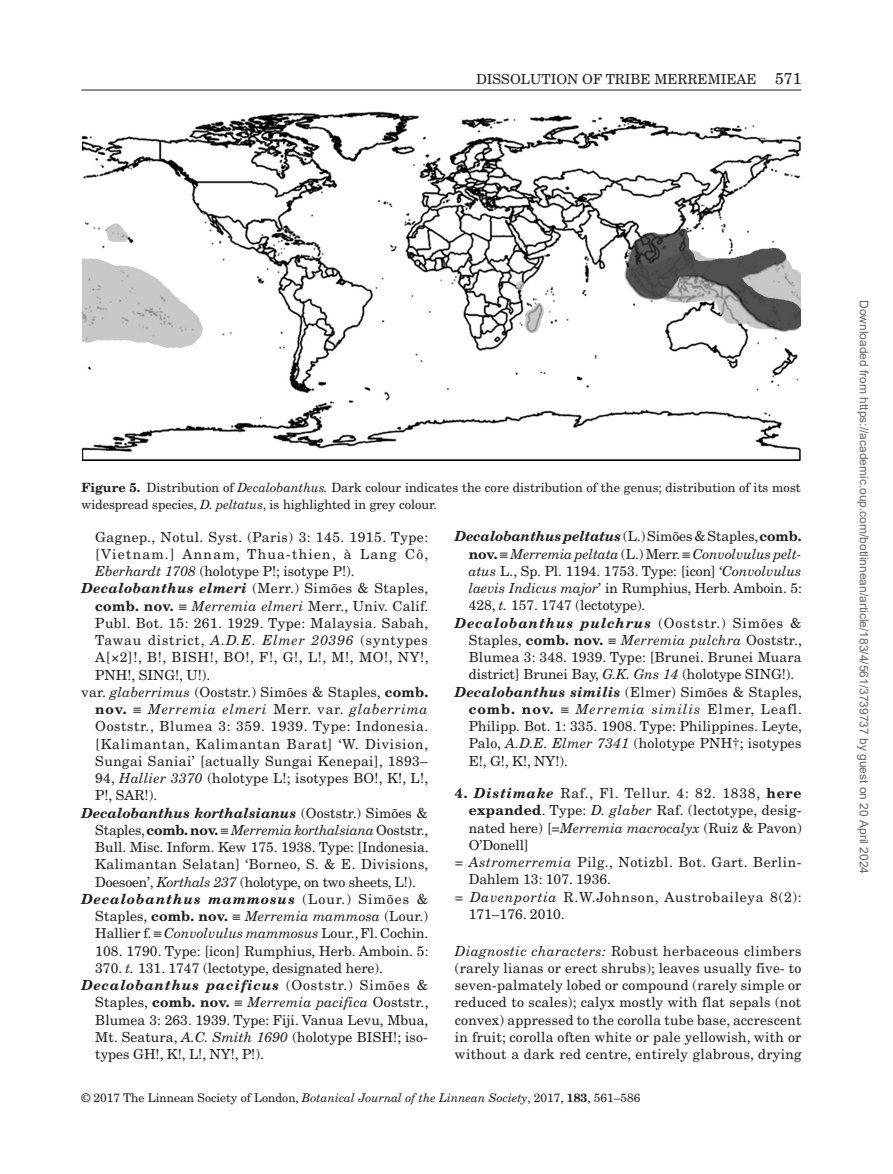
<style>
.page{position:relative;width:893px;height:1174px;background:#fff}
.page>*{position:absolute;margin:0;border:0;box-sizing:border-box;transform-origin:0 0}
.t1{font:13.8px/17.2px "New Century Schlbk";letter-spacing:.015em;color:#231f20;text-align:justify}
.t2{font:13.8px "New Century Schlbk";letter-spacing:.035em;color:#231f20}
.t3{font:13.8px "New Century Schlbk";letter-spacing:.055em;color:#231f20}
.t4{font:13.8px "New Century Schlbk";letter-spacing:-.005em;color:#231f20}
.t5{font:italic 700 13.8px "New Century Schlbk";letter-spacing:.065em;color:#231f20}
.t6{font:italic 13.8px "New Century Schlbk";letter-spacing:-.005em;color:#231f20}
.t7{font:13.8px "New Century Schlbk";letter-spacing:.04em;color:#231f20}
.t8{font:13.8px "New Century Schlbk";letter-spacing:-.015em;color:#231f20}
.t9{font:italic 700 13.8px "New Century Schlbk";letter-spacing:-.005em;color:#231f20}
.t10{font:italic 700 13.8px "New Century Schlbk";letter-spacing:.01em;color:#231f20}
.t11{font:13.8px "New Century Schlbk";letter-spacing:.045em;color:#231f20}
.t12{font:13.8px "New Century Schlbk";letter-spacing:.06em;color:#231f20}
.t13{font:italic 13.8px "New Century Schlbk";letter-spacing:.055em;color:#231f20}
.t14{font:italic 13.8px "New Century Schlbk";letter-spacing:.065em;color:#231f20}
.t15{font:13.8px "New Century Schlbk";letter-spacing:.09em;color:#231f20}
.t16{font:12.75px/16.5px "New Century Schlbk";color:#231f20}
.t17{font:12px "Arial";color:#666}
.t18{font:12px "New Century Schlbk";color:#231f20}
.s1{font-size:15.75px}
.s2{font-weight:700}
.s3{font-style:italic}
.s4{font-weight:700;font-style:italic}
.s5{font-family:"Gandhari Unicode"}
.s6{font-weight:700;font-style:normal}
.s7{font-family:"Gandhari Unicode";font-style:normal}
.s8{font-style:normal}
.s9{font-weight:400;font-style:normal}
</style>
<div class="page">
<hr style="left:81px;top:90px;width:720px;height:1px;background:#231f20">
<img style="left:82px;top:111px;width:718px;height:350px">
<p class="t1" style="left:476px;top:70px;width:327px">DISSOLUTION OF TRIBE MERREMIEAE <span class="s1">571</span></p>
<p class="t16" style="left:81px;top:479px;width:721px"><span class="s2">Figure 5.</span> Distribution of <span class="s3">Decalobanthus.</span> Dark colour indicates the core distribution of the genus; distribution of its most widespread species, <span class="s3">D. peltatus</span>, is highlighted in grey colour.</p>
<p class="t2" style="left:95px;top:528px;width:334px">Gagnep., Notul. Syst. (Paris) 3: 145. 1915. Type:</p>
<p class="t15" style="left:95px;top:545px;width:335px">[Vietnam.] Annam, Thua-thien, à Lang Cô,</p>
<p class="t1" style="left:95px;top:562px;width:261px"><span class="s3">Eberhardt 1708</span> (holotype P!; isotype P!).</p>
<p class="t1" style="left:81px;top:580px;width:348px"><span class="s4">Decalobanthus elmeri</span> (Merr.) Simões &amp; Staples,</p>
<p class="t1" style="left:95px;top:597px;width:335px"><span class="s2">comb. nov.</span> <span class="s5">≡</span> <span class="s3">Merremia elmeri</span> Merr., Univ. Calif.</p>
<p class="t2" style="left:95px;top:614px;width:335px">Publ. Bot. 15: 261. 1929. Type: Malaysia. Sabah,</p>
<p class="t12" style="left:95px;top:632px;width:334px">Tawau district, <span class="s3">A.D.E. Elmer 20396</span> (syntypes</p>
<p class="t7" style="left:95px;top:649px;width:335px">A[×2]!, B!, BISH!, BO!, F!, G!, L!, M!, MO!, NY!,</p>
<p class="t1" style="left:95px;top:666px;width:117px">PNH!, SING!, U!).</p>
<p class="t1" style="left:81px;top:683px;width:348px">var. <span class="s3">glaberrimus</span> (Ooststr.) Simões &amp; Staples, <span class="s2">comb.</span></p>
<p class="t13" style="left:95px;top:701px;width:334px"><span class="s6">nov.</span> <span class="s7">≡</span> Merremia elmeri <span class="s8">Merr. var.</span> glaberrima</p>
<p class="t11" style="left:95px;top:718px;width:335px">Ooststr., Blumea 3: 359. 1939. Type: Indonesia.</p>
<p class="t3" style="left:95px;top:735px;width:334px">[Kalimantan, Kalimantan Barat] ‘W. Division,</p>
<p class="t1" style="left:95px;top:752px;width:334px">Sungai Saniai’ [actually Sungai Kenepai], 1893–</p>
<p class="t1" style="left:95px;top:769px;width:334px">94, <span class="s3">Hallier 3370</span> (holotype L!; isotypes BO!, K!, L!,</p>
<p class="t1" style="left:95px;top:786px;width:63px">P!, SAR!).</p>
<p class="t10" style="left:81px;top:804px;width:348px">Decalobanthus korthalsianus <span class="s9">(Ooststr.) Simões &amp;</span></p>
<p class="t6" style="left:95px;top:821px;width:335px"><span class="s8">Staples,</span> <span class="s6">comb. nov.</span> <span class="s7">≡</span> Merremia korthalsiana <span class="s8">Ooststr.,</span></p>
<p class="t4" style="left:95px;top:838px;width:335px">Bull. Misc. Inform. Kew 175. 1938. Type: [Indonesia.</p>
<p class="t2" style="left:95px;top:856px;width:335px">Kalimantan Selatan] ‘Borneo, S. &amp; E. Divisions,</p>
<p class="t8" style="left:95px;top:873px;width:322px">Doesoen’, <span class="s3">Korthals 237</span> (holotype, on two sheets, L!).</p>
<p class="t5" style="left:81px;top:890px;width:348px">Decalobanthus mammosus <span class="s9">(Lour.) Simões &amp;</span></p>
<p class="t1" style="left:95px;top:907px;width:334px">Staples, <span class="s2">comb. nov.</span> <span class="s5">≡</span> <span class="s3">Merremia mammosa</span> (Lour.)</p>
<p class="t1" style="left:95px;top:924px;width:335px">Hallier f. <span class="s5">≡</span> <span class="s3">Convolvulus mammosus</span> Lour., Fl. Cochin.</p>
<p class="t1" style="left:95px;top:942px;width:335px">108. 1790. Type: [icon] Rumphius, Herb. Amboin. 5:</p>
<p class="t1" style="left:95px;top:959px;width:289px">370. <span class="s3">t.</span> 131. 1747 (lectotype, designated here).</p>
<p class="t5" style="left:81px;top:976px;width:348px">Decalobanthus pacificus <span class="s9">(Ooststr.) Simões &amp;</span></p>
<p class="t1" style="left:95px;top:993px;width:335px">Staples, <span class="s2">comb. nov.</span> <span class="s5">≡</span> <span class="s3">Merremia pacifica</span> Ooststr.,</p>
<p class="t1" style="left:95px;top:1011px;width:335px">Blumea 3: 263. 1939. Type: Fiji. Vanua Levu, Mbua,</p>
<p class="t1" style="left:95px;top:1028px;width:334px">Mt. Seatura, <span class="s3">A.C. Smith 1690</span> (holotype BISH!; iso-</p>
<p class="t1" style="left:95px;top:1045px;width:170px">types GH!, K!, L!, NY!, P!).</p>
<p class="t9" style="left:455px;top:528px;width:348px">Decalobanthus peltatus <span class="s9">(L.) Simões &amp; Staples,</span> <span class="s8">comb.</span></p>
<p class="t6" style="left:469px;top:545px;width:333px"><span class="s6">nov.</span> <span class="s7">≡</span> Merremia peltata <span class="s8">(L.) Merr.</span> <span class="s7">≡</span> Convolvulus pelt-</p>
<p class="t1" style="left:469px;top:562px;width:334px"><span class="s3">atus</span> L., Sp. Pl. 1194. 1753. Type: [icon] ‘<span class="s3">Convolvulus</span></p>
<p class="t4" style="left:469px;top:580px;width:335px"><span class="s3">laevis Indicus major</span>’ in Rumphius, Herb. Amboin. 5:</p>
<p class="t4" style="left:469px;top:597px;width:178px">428, <span class="s3">t.</span> 157. 1747 (lectotype).</p>
<p class="t5" style="left:455px;top:614px;width:348px">Decalobanthus pulchrus <span class="s9">(Ooststr.) Simões &amp;</span></p>
<p class="t1" style="left:469px;top:631px;width:335px">Staples, <span class="s2">comb. nov.</span> <span class="s5">≡</span> <span class="s3">Merremia pulchra</span> Ooststr.,</p>
<p class="t1" style="left:469px;top:648px;width:334px">Blumea 3: 348. 1939. Type: [Brunei. Brunei Muara</p>
<p class="t1" style="left:469px;top:666px;width:327px">district] Brunei Bay, <span class="s3">G.K. Gns 14</span> (holotype SING!).</p>
<p class="t1" style="left:455px;top:683px;width:349px"><span class="s4">Decalobanthus similis</span> (Elmer) Simões &amp; Staples,</p>
<p class="t14" style="left:469px;top:700px;width:335px"><span class="s6">comb. nov.</span> <span class="s7">≡</span> Merremia similis <span class="s8">Elmer, Leafl.</span></p>
<p class="t1" style="left:469px;top:717px;width:335px">Philipp. Bot. 1: 335. 1908. Type: Philippines. Leyte,</p>
<p class="t1" style="left:469px;top:735px;width:334px">Palo, <span class="s3">A.D.E. Elmer 7341</span> (holotype PNH†; isotypes</p>
<p class="t1" style="left:469px;top:752px;width:101px">E!, G!, K!, NY!).</p>
<p class="t3" style="left:455px;top:784px;width:348px"><span class="s2">4.</span> <span class="s4">Distimake</span> Raf., Fl. Tellur. 4: 82. 1838, <span class="s2">here</span></p>
<p class="t1" style="left:469px;top:801px;width:334px"><span class="s2">expanded</span>. Type: <span class="s3">D. glaber</span> Raf. (lectotype, desig-</p>
<p class="t1" style="left:469px;top:819px;width:334px">nated here) [=<span class="s3">Merremia macrocalyx</span> (Ruiz &amp; Pavon)</p>
<p class="t1" style="left:469px;top:836px;width:62px">O’Donell]</p>
<p class="t7" style="left:455px;top:853px;width:348px">= <span class="s3">Astromerremia</span> Pilg., Notizbl. Bot. Gart. Berlin-</p>
<p class="t1" style="left:469px;top:870px;width:144px">Dahlem 13: 107. 1936.</p>
<p class="t3" style="left:455px;top:888px;width:348px">= <span class="s3">Davenportia</span> R.W.Johnson, Austrobaileya 8(2):</p>
<p class="t1" style="left:469px;top:905px;width:97px">171–176. 2010.</p>
<p class="t1" style="left:455px;top:942px;width:348px"><span class="s3">Diagnostic characters:</span> Robust herbaceous climbers (rarely lianas or erect shrubs); leaves usually five- to seven-palmately lobed or compound (rarely simple or reduced to scales); calyx mostly with flat sepals (not convex) appressed to the corolla tube base, accrescent in fruit; corolla often white or pale yellowish, with or without a dark red centre, entirely glabrous, drying</p>
<p class="t18" style="left:81px;top:1090px;width:560px">© 2017 The Linnean Society of London, <span class="s3">Botanical Journal of the Linnean Society</span>, 2017, <span class="s2">183</span>, 561–586</p>
<p class="t17" style="left:868px;top:300px;width:575px;rotate:90deg">Downloaded from https://academic.oup.com/botlinnean/article/183/4/561/3739737 by guest on 20 April 2024</p>
</div>
